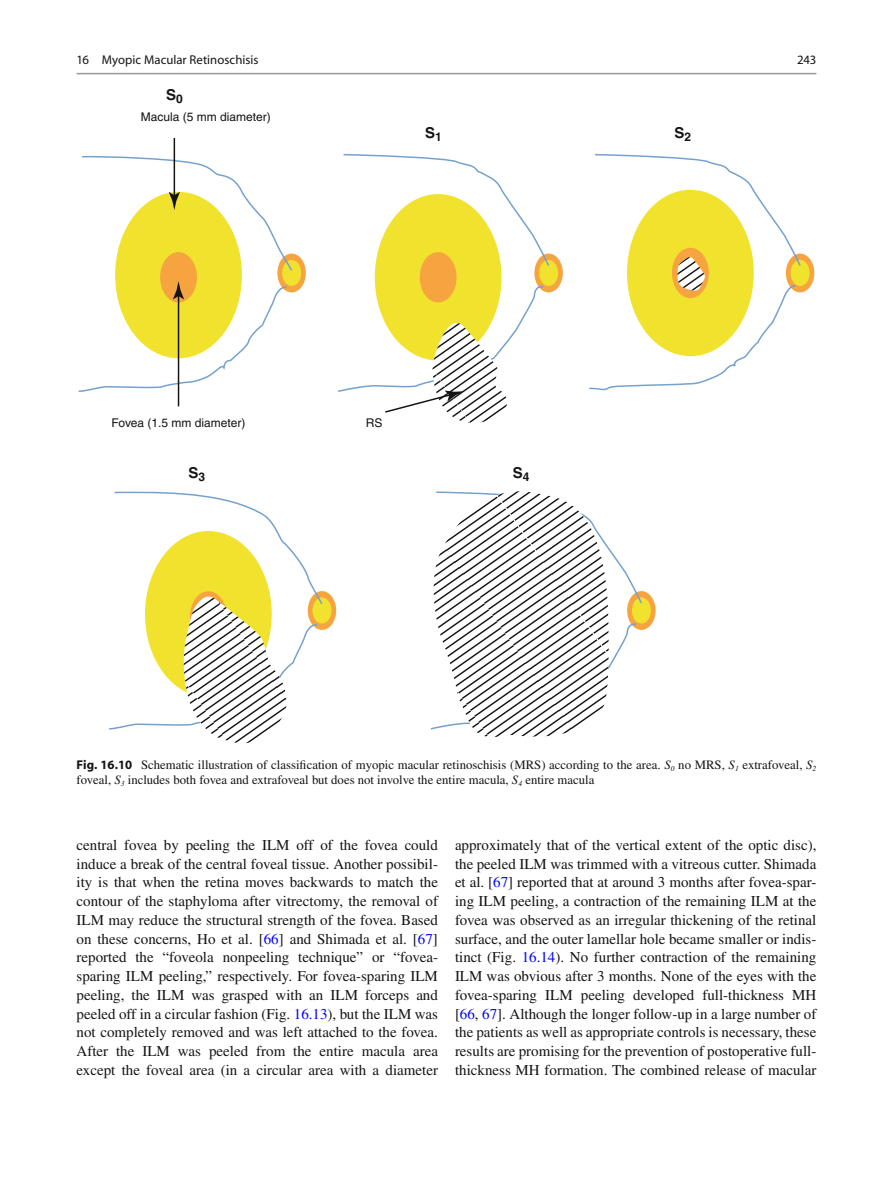
<style>
.page{position:relative;width:893px;height:1187px;background:#fff}
.page>*{position:absolute;margin:0;border:0;box-sizing:border-box;transform-origin:0 0}
.t1{font:15px/18.8px "Times";color:#131413;text-align:justify}
.t2{font:700 15px "Helvetica";color:#131413}
.t3{font:12.75px/15px "Times";color:#131413}
.t4{font:12.75px "Myriad";color:#131413}
.t5{font:12px "Helvetica";color:#131413}
.s1{font-family:"Myriad";font-weight:700}
.s2{font-style:italic}
.s3{color:#00f}
</style>
<div class="page">
<div style="left:277px;top:253px;width:29px;height:39px;background:#f6a440;border-radius:50%"></div>
<svg style="left:308px;top:591px;width:28px;height:39px"></svg>
<div style="left:534px;top:253px;width:29px;height:39px;background:#f6a440;border-radius:50%"></div>
<div style="left:627px;top:591px;width:29px;height:39px;background:#f6a440;border-radius:50%"></div>
<div style="left:786px;top:253px;width:28px;height:39px;background:#f6a440;border-radius:50%"></div>
<div style="left:375px;top:194px;width:126px;height:166px;background:#f1e22d;border-radius:50%"></div>
<div style="left:115px;top:192px;width:127px;height:166px;background:#f1e22d;border-radius:50%"></div>
<div style="left:160px;top:252px;width:37px;height:50px;background:#f6a440;border-radius:50%"></div>
<div style="left:282px;top:260px;width:19px;height:26px;background:#f1e22d;border-radius:50%"></div>
<div style="left:312px;top:597px;width:19px;height:26px;background:#f1e22d;border-radius:50%"></div>
<div style="left:539px;top:260px;width:19px;height:26px;background:#f1e22d;border-radius:50%"></div>
<div style="left:420px;top:252px;width:37px;height:50px;background:#f6a440;border-radius:50%"></div>
<svg style="left:343px;top:153px;width:208px;height:114px"></svg>
<div style="left:632px;top:597px;width:19px;height:26px;background:#f1e22d;border-radius:50%"></div>
<svg style="left:610px;top:549px;width:33px;height:56px"></svg>
<svg style="left:610px;top:622px;width:28px;height:45px"></svg>
<div style="left:791px;top:260px;width:19px;height:26px;background:#f1e22d;border-radius:50%"></div>
<hr style="left:178px;top:293px;width:1px;height:113px;background:#131413">
<svg style="left:79px;top:281px;width:209px;height:112px"></svg>
<hr style="left:174px;top:138px;width:1px;height:60px;background:#131413">
<svg style="left:82px;top:155px;width:211px;height:117px"></svg>
<svg style="left:589px;top:153px;width:213px;height:238px"></svg>
<svg style="left:109px;top:491px;width:214px;height:252px"></svg>
<svg style="left:430px;top:491px;width:180px;height:246px"></svg>
<svg style="left:338px;top:285px;width:207px;height:138px"></svg>
<hr style="left:77px;top:73px;width:739px;height:1px;background:#989898">
<p class="t4" style="left:77px;top:55px;width:184px">16 Myopic Macular Retinoschisis</p>
<p class="t2" style="left:166px;top:90px;width:18px">S<sub>0</sub></p>
<p class="t5" style="left:141px;top:112px;width:132px">Macula (5 mm diameter)</p>
<p class="t2" style="left:425px;top:127px;width:18px">S<sub>1</sub></p>
<p class="t5" style="left:112px;top:418px;width:135px">Fovea (1.5 mm diameter)</p>
<p class="t5" style="left:366px;top:418px;width:18px">RS</p>
<p class="t2" style="left:189px;top:467px;width:18px">S<sub>3</sub></p>
<p class="t2" style="left:513px;top:467px;width:18px">S<sub>4</sub></p>
<p class="t2" style="left:674px;top:127px;width:18px">S<sub>2</sub></p>
<p class="t4" style="left:797px;top:55px;width:21px">243</p>
<p class="t3" style="left:77px;top:758px;width:741px"><span class="s1">Fig. 16.10</span> Schematic illustration of classification of myopic macular retinoschisis (MRS) according to the area. <span class="s2">S</span><sub>0</sub> no MRS, <span class="s2">S</span><sub>1</sub> extrafoveal, <span class="s2">S</span><sub>2 </sub>foveal, <span class="s2">S</span><sub>3</sub> includes both fovea and extrafoveal but does not involve the entire macula, <span class="s2">S</span><sub>4</sub> entire macula</p>
<p class="t1" style="left:77px;top:836px;width:363px">central fovea by peeling the ILM off of the fovea could induce a break of the central foveal tissue. Another possibil&shy;ity is that when the retina moves backwards to match the contour of the staphyloma after vitrectomy, the removal of ILM may reduce the structural strength of the fovea. Based on these concerns, Ho et al. [ <span class="s3">66</span> ] and Shimada et al. [ <span class="s3">67</span> ] reported the “foveola nonpeeling technique” or “fovea&shy;sparing ILM peeling,” respectively. For fovea-sparing ILM peeling, the ILM was grasped with an ILM forceps and peeled off in a circular fashion (Fig. <span class="s3">16.13</span> ), but the ILM was not completely removed and was left attached to the fovea.<br>After the ILM was peeled from the entire macula area except the foveal area (in a circular area with a diameter</p>
<p class="t1" style="left:455px;top:836px;width:363px">approximately that of the vertical extent of the optic disc), the peeled ILM was trimmed with a vitreous cutter. Shimada et al. [ <span class="s3">67</span> ] reported that at around 3 months after fovea-spar&shy;ing ILM peeling, a contraction of the remaining ILM at the fovea was observed as an irregular thickening of the retinal surface, and the outer lamellar hole became smaller or indis&shy;tinct (Fig. <span class="s3">16.14</span> ). No further contraction of the remaining ILM was obvious after 3 months. None of the eyes with the fovea- sparing ILM peeling developed full-thickness MH [ <span class="s3">66</span> , <span class="s3">67</span> ]. Although the longer follow-up in a large number of the patients as well as appropriate controls is necessary, these results are promising for the prevention of postoperative full&shy;thickness MH formation. The combined release of macular</p>
</div>
